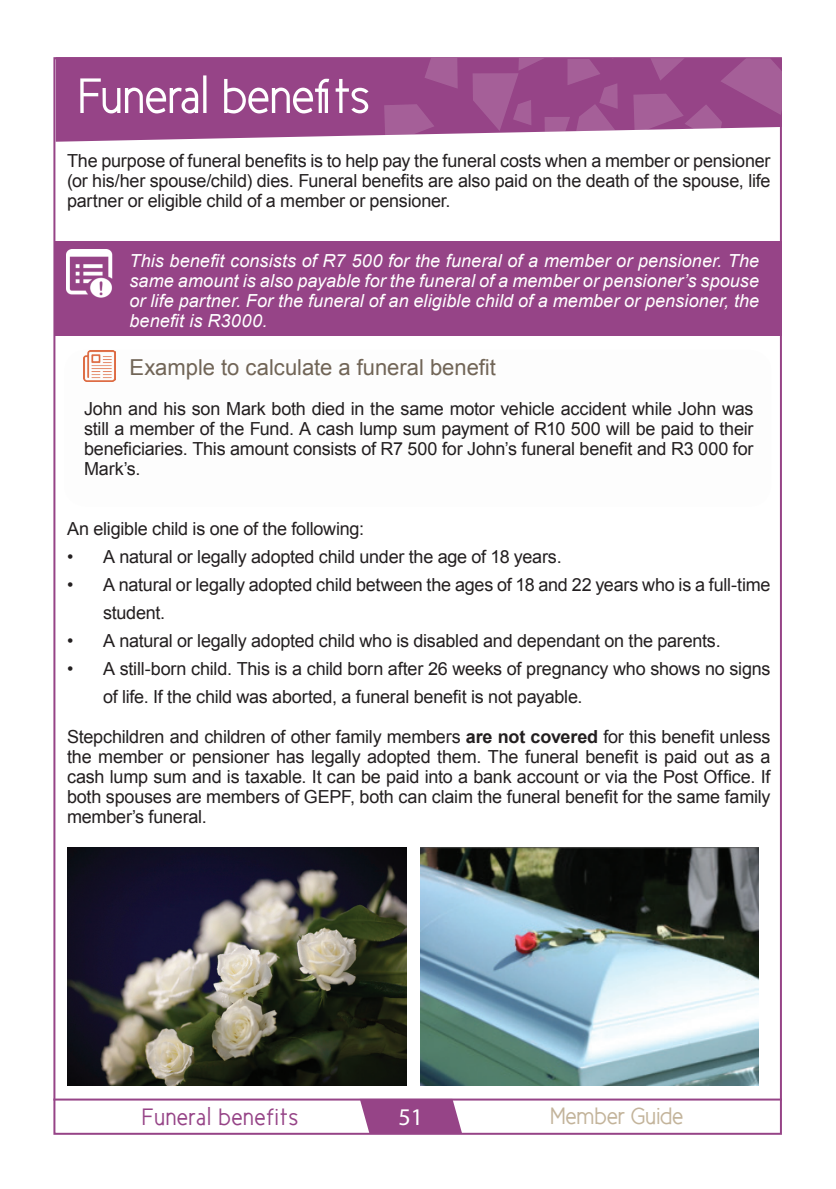
<style>
.page{position:relative;width:836px;height:1189px;background:#fff}
.page>*{position:absolute;margin:0;border:0;box-sizing:border-box;transform-origin:0 0}
.t1{font:50px "New Cicle Gordita";letter-spacing:-.01em;color:#fff}
.t2{font:24px "New Cicle Gordita";letter-spacing:.03em;color:#964487}
.t3{font:24px "New Cicle Gordita";color:#c3b49b}
.t4{font:24px "Myriad Pro";color:#fff}
.t5{font:22px "Arial";color:#716557}
.t6{font:18px/20px "Arial";letter-spacing:-.015em;color:#231f20;text-align:justify}
.t7{font:italic 18px/20px "Arial";letter-spacing:.005em;color:#fff;text-align:justify}
.s1{font-weight:700}
</style>
<div class="page">
<hr style="left:53px;top:1098px;width:728px;height:2px;background:#964487">
<svg style="left:360px;top:1098px;width:102px;height:35px;background:#a05692"></svg>
<div style="left:56px;top:241px;width:725px;height:94px;background:#964487"></div>
<img style="left:67px;top:249px;width:46px;height:48px">
<img style="left:84px;top:350px;width:31px;height:32px">
<div style="left:56px;top:57px;width:416px;height:85px;background:#964487"></div>
<svg style="left:384px;top:104px;width:50px;height:38px"></svg>
<svg style="left:424px;top:57px;width:33px;height:32px"></svg>
<svg style="left:472px;top:57px;width:309px;height:85px;background:#a9669d"></svg>
<img style="left:68px;top:847px;width:338px;height:238px">
<img style="left:420px;top:847px;width:338px;height:238px">
<p class="t1" style="left:78px;top:70px;width:293px">Funeral benefits</p>
<p class="t6" style="left:67px;top:151px;width:704px">The purpose of funeral benefits is to help pay the funeral costs when a member or pensioner (or his/her spouse/child) dies. Funeral benefits are also paid on the death of the spouse, life partner or eligible child of a member or pensioner.</p>
<p class="t7" style="left:129px;top:251px;width:631px">This benefit consists of R7 500 for the funeral of a member or pensioner. The same amount is also payable for the funeral of a member or pensioner’s spouse or life partner. For the funeral of an eligible child of a member or pensioner, the benefit is R3000.</p>
<p class="t5" style="left:129px;top:353px;width:368px">Example to calculate a funeral benefit</p>
<p class="t6" style="left:84px;top:399px;width:670px">John and his son Mark both died in the same motor vehicle accident while John was still a member of the Fund. A cash lump sum payment of R10 500 will be paid to their beneficiaries. This amount consists of R7 500 for John’s funeral benefit and R3 000 for Mark’s.</p>
<p class="t6" style="left:67px;top:519px;width:298px">An eligible child is one of the following:</p>
<p class="t6" style="left:67px;top:547px;width:496px">• A natural or legally adopted child under the age of 18 years.</p>
<p class="t6" style="left:103px;top:571px;width:668px;line-height:28px;text-indent:-36px">• A natural or legally adopted child between the ages of 18 and 22 years who is a full-time student.</p>
<p class="t6" style="left:67px;top:631px;width:655px">• A natural or legally adopted child who is disabled and dependant on the parents.</p>
<p class="t6" style="left:103px;top:655px;width:668px;line-height:28px;text-indent:-36px">• A still-born child. This is a child born after 26 weeks of pregnancy who shows no signs of life. If the child was aborted, a funeral benefit is not payable.</p>
<p class="t6" style="left:67px;top:727px;width:705px">Stepchildren and children of other family members <span class="s1">are not covered</span> for this benefit unless the member or pensioner has legally adopted them. The funeral benefit is paid out as a cash lump sum and is taxable. It can be paid into a bank account or via the Post Office. If both spouses are members of GEPF, both can claim the funeral benefit for the same family member’s funeral.</p>
<p class="t2" style="left:142px;top:1104px;width:158px">Funeral benefits</p>
<h2 class="t4" style="left:398px;top:1102px;width:26px">51</h2>
<h2 class="t3" style="left:550px;top:1103px;width:134px">Member Guide</h2>
</div>
